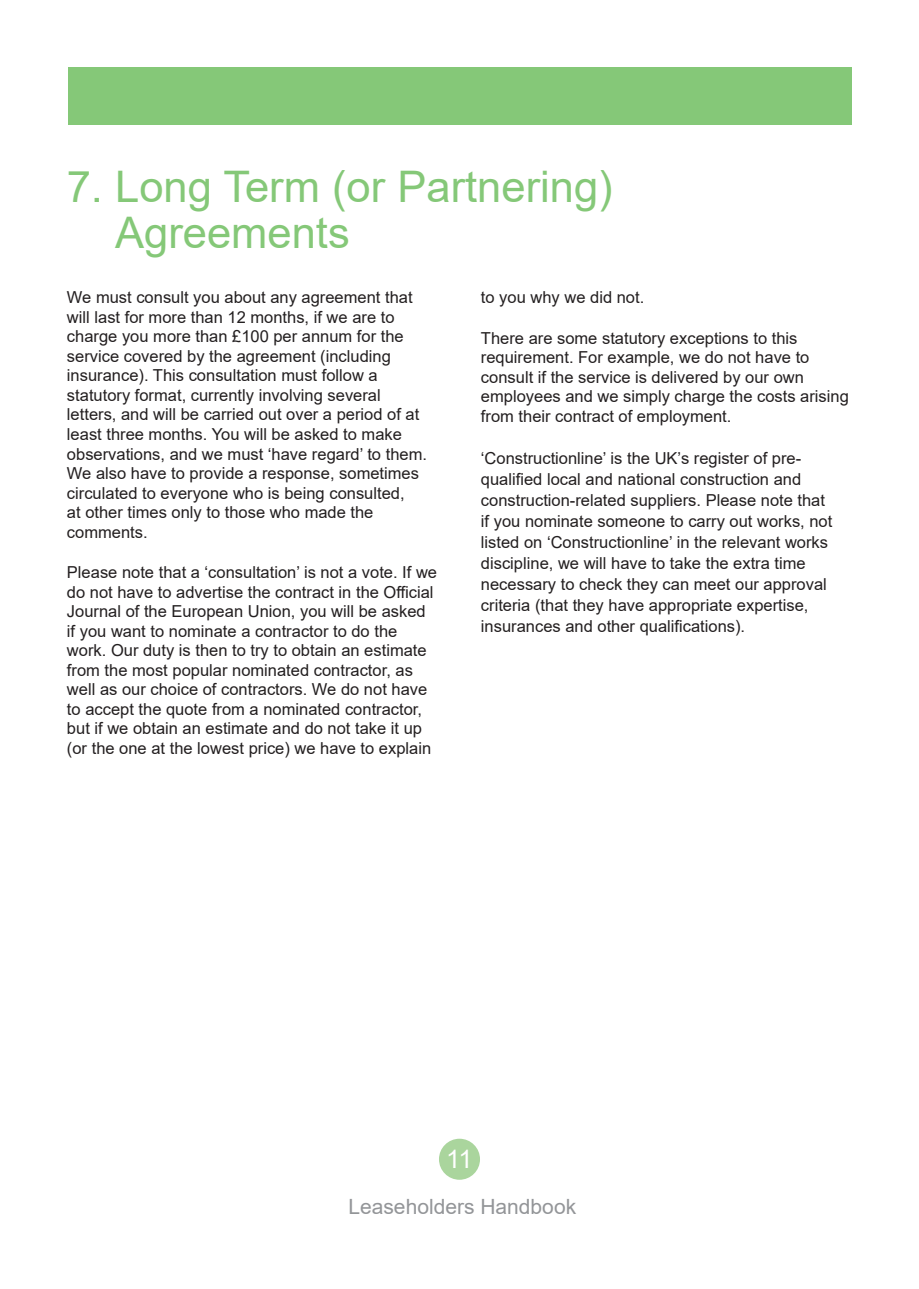
<style>
.page{position:relative;width:919px;height:1289px;background:#fff}
.page>*{position:absolute;margin:0;border:0;box-sizing:border-box;transform-origin:0 0}
.Main_Heads{font:43.5px/46.5px "Arial";color:#85c878}
.t1{font:25.5px "Arial";color:#fff}
.t2{font:21px "Arial";color:#939598}
.Text{font:16.5px/19.5px "Arial";color:#231f20}
</style>
<div class="page">
<div style="left:68px;top:68px;width:783px;height:57px;background:#85c878"></div>
<div style="left:439px;top:1138px;width:41px;height:41px;background:#aad59d;border-radius:50%"></div>
<p class="Main_Heads" style="left:115px;top:163px;width:499px;text-indent:-48px">7. Long Term (or Partnering)<br>Agreements</p>
<p class="Text" style="left:67px;top:288px;width:361px">We must consult you about any agreement that will last for more than 12 months, if we are to charge you more than £100 per annum for the service covered by the agreement (including insurance). This consultation must follow a statutory format, currently involving several letters, and will be carried out over a period of at least three months. You will be asked to make observations, and we must ‘have regard’ to them.<br>We also have to provide a response, sometimes circulated to everyone who is being consulted,<br>at other times only to those who made the comments.</p>
<p class="Text" style="left:67px;top:562px;width:371px">Please note that a ‘consultation’ is not a vote. If we do not have to advertise the contract in the Official Journal of the European Union, you will be asked if you want to nominate a contractor to do the work. Our duty is then to try to obtain an estimate from the most popular nominated contractor, as well as our choice of contractors. We do not have to accept the quote from a nominated contractor, but if we obtain an estimate and do not take it up (or the one at the lowest price) we have to explain</p>
<p class="Text" style="left:481px;top:288px;width:165px">to you why we did not.</p>
<p class="Text" style="left:481px;top:328px;width:369px">There are some statutory exceptions to this requirement. For example, we do not have to consult if the service is delivered by our own employees and we simply charge the costs arising from their contract of employment.</p>
<p class="Text" style="left:481px;top:447px;width:353px;line-height:21px">‘Constructionline’ is the UK’s register of pre&shy;qualified local and national construction and construction-related suppliers. Please note that if you nominate someone to carry out works, not listed on ‘Constructionline’ in the relevant works discipline, we will have to take the extra time necessary to check they can meet our approval criteria (that they have appropriate expertise, insurances and other qualifications).</p>
<h2 class="t1" style="left:446px;top:1141px;width:28px">11</h2>
<p class="t2" style="left:348px;top:1191px;width:229px">Leaseholders Handbook</p>
</div>
